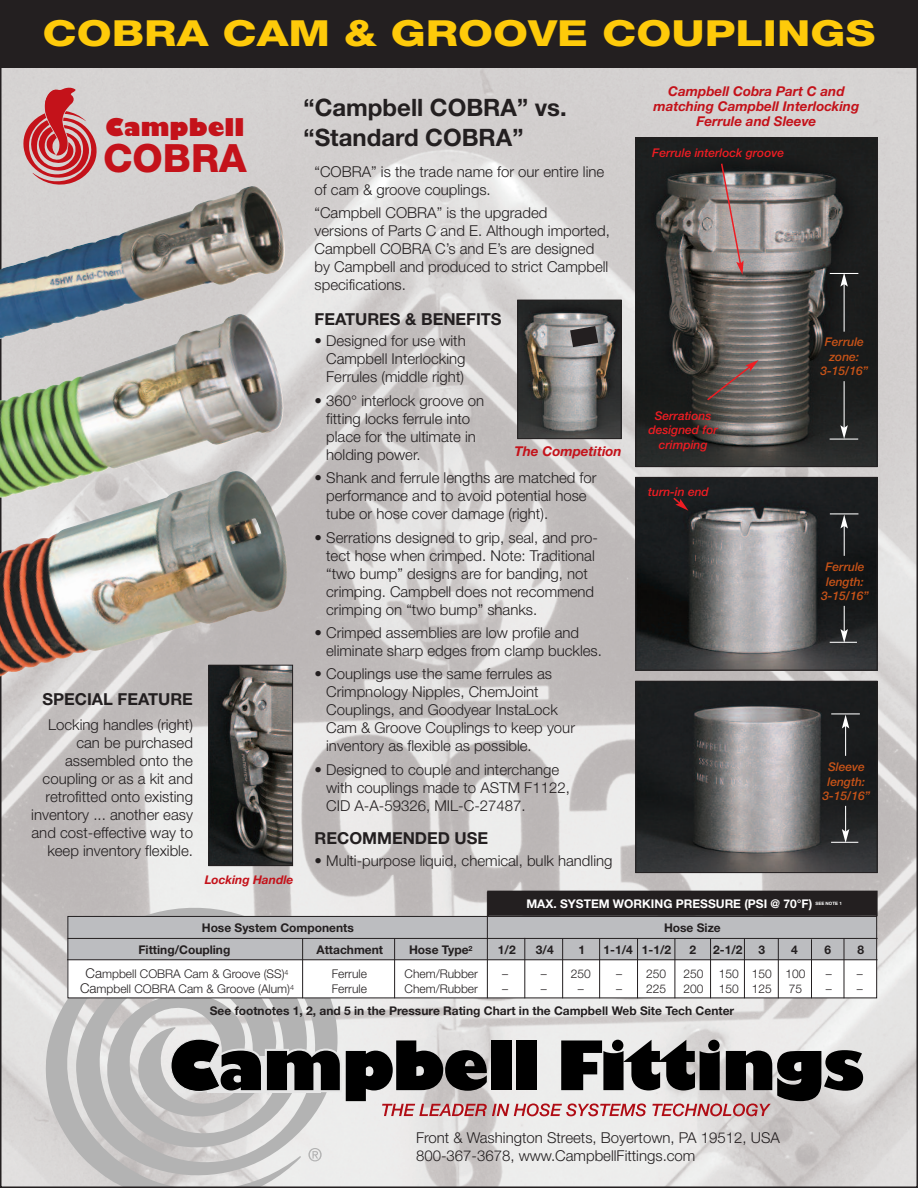
<style>
.page{position:relative;width:918px;height:1188px;background:#fff}
.page>*{position:absolute;margin:0;border:0;box-sizing:border-box;transform-origin:0 0}
.t1{font:800 39px "Helvetica Neue";color:#c4121a}
.t2{font:800 36px "Helvetica Neue";color:#feca0a;scale:1.25 1}
.t3{font:700 24px/30px "Helvetica Neue";color:#231f20}
.t4{font:800 24px "Gill Sans";color:#c4121a}
.t5{font:700 16.5px "Helvetica Neue";color:#231f20}
.t6{font:300 15px/18px "Helvetica Neue";color:#231f20}
.t7{font:italic 700 13.5px/15px "Helvetica Neue";color:#c4121a;text-align:center}
.t8{font:700 12px "Helvetica Neue";color:#231f20}
.t9{font:300 12px "Helvetica Neue";color:#231f20}
.t10{font:italic 500 12px/14.4px "Helvetica Neue";color:#c75318;text-align:center}
.t11{font:italic 500 12px/14.4px "Helvetica Neue";color:#ee1d23;text-align:center}
.t12{font:700 12px "Helvetica Neue";color:#fff}
.t13{font:italic 700 12px "Helvetica Neue";color:#c4121a}
.t14{font:700 4.5px "Helvetica Neue";color:#fff}
.s1{font-size:13.5px}
</style>
<div class="page">
<img style="left:3px;top:68px;width:912px;height:1117px">
<div style="left:0;top:0;width:918px;height:68px;background:#231f20"></div>
<svg style="left:76px;top:901px;width:268px;height:281px;background:#d5d4d4"></svg>
<svg style="left:44px;top:934px;width:267px;height:251px;background:#c6c5c5"></svg>
<svg style="left:308px;top:1148px;width:14px;height:13px"></svg>
<svg style="left:170px;top:1039px;width:693px;height:77px;background:#7f7878"></svg>
<svg style="left:22px;top:87px;width:75px;height:97px;background:#cd797d"></svg>
<img style="left:1px;top:184px;width:286px;height:162px">
<img style="left:1px;top:312px;width:284px;height:158px">
<img style="left:1px;top:470px;width:288px;height:235px">
<img style="left:637px;top:140px;width:239px;height:325px">
<div style="left:635px;top:138px;width:243px;height:329px;border:1px solid #231f20"></div>
<img style="left:637px;top:479px;width:239px;height:190px">
<div style="left:635px;top:477px;width:243px;height:194px;border:1px solid #231f20"></div>
<hr style="left:844px;top:381px;width:1px;height:47px;background:#fff">
<svg style="left:830px;top:425px;width:28px;height:15px"></svg>
<hr style="left:844px;top:284px;width:1px;height:48px;background:#fff">
<svg style="left:830px;top:273px;width:28px;height:14px"></svg>
<svg style="left:830px;top:606px;width:27px;height:37px"></svg>
<hr style="left:844px;top:526px;width:1px;height:30px;background:#fff">
<svg style="left:830px;top:513px;width:28px;height:15px"></svg>
<div style="left:68px;top:916px;width:810px;height:82px;background:#fff"></div>
<div style="left:68px;top:916px;width:810px;height:44px;background:#bcbdc0"></div>
<div style="left:488px;top:892px;width:389px;height:23px;background:#231f20"></div>
<div style="left:487px;top:891px;width:391px;height:25px;border:1px solid #231f20"></div>
<hr style="left:524px;top:938px;width:1px;height:60px;background:#231f20">
<hr style="left:302px;top:938px;width:1px;height:60px;background:#231f20">
<hr style="left:844px;top:938px;width:1px;height:60px;background:#231f20">
<hr style="left:562px;top:938px;width:1px;height:60px;background:#231f20">
<hr style="left:599px;top:938px;width:1px;height:60px;background:#231f20">
<hr style="left:637px;top:938px;width:1px;height:60px;background:#231f20">
<hr style="left:675px;top:938px;width:1px;height:60px;background:#231f20">
<hr style="left:710px;top:938px;width:1px;height:60px;background:#231f20">
<hr style="left:744px;top:938px;width:1px;height:60px;background:#231f20">
<hr style="left:778px;top:938px;width:1px;height:60px;background:#231f20">
<hr style="left:68px;top:938px;width:810px;height:1px;background:#231f20">
<div style="left:68px;top:916px;width:809px;height:82px;border:1px solid #231f20"></div>
<hr style="left:67px;top:959px;width:811px;height:1px;background:#231f20">
<hr style="left:394px;top:939px;width:1px;height:59px;background:#231f20">
<hr style="left:487px;top:892px;width:1px;height:106px;background:#231f20">
<hr style="left:811px;top:939px;width:1px;height:59px;background:#231f20">
<img style="left:210px;top:667px;width:81px;height:197px">
<div style="left:208px;top:665px;width:85px;height:201px;border:1px solid #231f20"></div>
<img style="left:637px;top:683px;width:238px;height:188px">
<div style="left:635px;top:681px;width:242px;height:192px;border:1px solid #231f20"></div>
<svg style="left:720px;top:162px;width:24px;height:113px;background:#998584"></svg>
<svg style="left:672px;top:496px;width:16px;height:15px"></svg>
<img style="left:519px;top:302px;width:101px;height:135px">
<div style="left:517px;top:300px;width:105px;height:139px;border:1px solid #231f20"></div>
<svg style="left:831px;top:806px;width:27px;height:37px"></svg>
<hr style="left:845px;top:726px;width:1px;height:30px;background:#fff">
<svg style="left:831px;top:713px;width:29px;height:15px"></svg>
<svg style="left:706px;top:360px;width:53px;height:42px;background:#6a5b58"></svg>
<svg style="left:570px;top:326px;width:28px;height:21px"></svg>
<h2 class="t2" style="left:43px;top:20px;width:668px">COBRA CAM &amp; GROOVE COUPLINGS</h2>
<h3 class="t4" style="left:105px;top:114px;width:141px">Campbell</h3>
<h1 class="t1" style="left:103px;top:144px;width:145px">COBRA</h1>
<p class="t5" style="left:43px;top:694px;width:152px">SPECIAL FEATURE</p>
<p class="t6" style="left:31px;top:717px;width:163px;text-align:right">Locking handles (right) can be purchased assembled onto the coupling or as a kit and retrofitted onto existing inventory ... another easy and cost-effective way to keep inventory flexible.</p>
<p class="t13" style="left:205px;top:876px;width:90px">Locking Handle</p>
<h3 class="t3" style="left:304px;top:95px;width:265px">“Campbell COBRA” vs. “Standard COBRA”</h3>
<p class="t6" style="left:315px;top:164px;width:291px">“COBRA” is the trade name for our entire line of cam &amp; groove couplings.</p>
<p class="t6" style="left:315px;top:205px;width:297px">“Campbell COBRA” is the upgraded<br>versions of Parts C and E. Although imported, Campbell COBRA C’s and E’s are designed by Campbell and produced to strict Campbell specifications.</p>
<p class="t5" style="left:315px;top:313px;width:189px">FEATURES &amp; BENEFITS</p>
<p class="t6" style="left:326px;top:334px;width:141px;text-align:justify;text-indent:-12px">• Designed for use with Campbell Interlocking Ferrules (middle right)</p>
<p class="t6" style="left:326px;top:393px;width:160px;text-indent:-12px">• 360° interlock groove on fitting locks ferrule into place for the ultimate in holding power.</p>
<p class="t6" style="left:326px;top:470px;width:272px;text-indent:-12px">• Shank and ferrule lengths are matched for performance and to avoid potential hose tube or hose cover damage (right).</p>
<p class="t6" style="left:326px;top:530px;width:273px;text-indent:-12px">• Serrations designed to grip, seal, and pro&shy;tect hose when crimped. Note: Traditional “two bump” designs are for banding, not crimping. Campbell does not recommend crimping on “two bump” shanks.</p>
<p class="t6" style="left:326px;top:625px;width:277px;text-indent:-12px">• Crimped assemblies are low profile and eliminate sharp edges from clamp buckles.</p>
<p class="t6" style="left:326px;top:667px;width:250px;text-indent:-12px">• Couplings use the same ferrules as Crimpnology Nipples, ChemJoint Couplings, and Goodyear InstaLock Cam &amp; Groove Couplings to keep your inventory as flexible as possible.</p>
<p class="t6" style="left:326px;top:762px;width:245px;text-indent:-12px">• Designed to couple and interchange with couplings made to ASTM F1122,<br>CID A-A-59326, MIL-C-27487.</p>
<p class="t7" style="left:514px;top:445px;width:109px">The Competition</p>
<p class="t5" style="left:315px;top:832px;width:175px">RECOMMENDED USE</p>
<p class="t6" style="left:315px;top:853px;width:299px">• Multi-purpose liquid, chemical, bulk handling</p>
<p class="t7" style="left:653px;top:85px;width:207px">Campbell Cobra Part C and matching Campbell Interlocking<br>Ferrule and Sleeve</p>
<p class="t11" style="left:652px;top:147px;width:133px">Ferrule interlock groove</p>
<p class="t11" style="left:648px;top:410px;width:71px">Serrations designed for crimping</p>
<p class="t11" style="left:648px;top:486px;width:62px">turn-in end</p>
<p class="t10" style="left:821px;top:336px;width:49px">Ferrule zone:<br>3-15/16”</p>
<p class="t10" style="left:821px;top:561px;width:49px">Ferrule length:<br>3-15/16”</p>
<p class="t10" style="left:823px;top:761px;width:49px">Sleeve length:<br>3-15/16”</p>
<p class="t12" style="left:526px;top:899px;width:287px">MAX. SYSTEM WORKING PRESSURE (PSI @ 70°F)</p>
<p class="t14" style="left:816px;top:902px;width:28px">SEE NOTE 1</p>
<p class="t8" style="left:202px;top:923px;width:154px">Hose System Components</p>
<p class="t8" style="left:664px;top:923px;width:58px">Hose Size</p>
<p class="t8" style="left:139px;top:946px;width:93px">Fitting/Coupling</p>
<p class="t8" style="left:317px;top:946px;width:68px">Attachment</p>
<p class="t8" style="left:409px;top:946px;width:65px">Hose Type<sup>2</sup></p>
<p class="t8" style="left:498px;top:946px;width:19px">1/2</p>
<p class="t8" style="left:536px;top:946px;width:19px">3/4</p>
<p class="t8" style="left:578px;top:946px;width:8px">1</p>
<p class="t8" style="left:604px;top:946px;width:69px">1-1/4 1-1/2</p>
<p class="t8" style="left:689px;top:946px;width:8px">2</p>
<p class="t8" style="left:713px;top:946px;width:31px">2-1/2</p>
<p class="t8" style="left:758px;top:946px;width:8px">3</p>
<p class="t8" style="left:791px;top:946px;width:8px">4</p>
<p class="t8" style="left:825px;top:946px;width:8px">6</p>
<p class="t8" style="left:857px;top:946px;width:8px">8</p>
<p class="t9" style="left:86px;top:964px;width:205px"><span class="s1">Ca</span>mpbell COBRA Cam &amp; Groove (SS)<sup>4</sup></p>
<p class="t9" style="left:332px;top:964px;width:37px">Ferrule</p>
<p class="t9" style="left:405px;top:964px;width:75px">Chem/Rubber</p>
<p class="t9" style="left:502px;top:964px;width:7px">–</p>
<p class="t9" style="left:541px;top:964px;width:52px">– 250</p>
<p class="t9" style="left:616px;top:964px;width:52px">– 250</p>
<p class="t9" style="left:683px;top:964px;width:22px">250</p>
<p class="t9" style="left:719px;top:964px;width:88px">150 150 100</p>
<p class="t9" style="left:826px;top:964px;width:39px">– –</p>
<p class="t9" style="left:80px;top:979px;width:216px"><span class="s1">Ca</span>mpbell COBRA Cam &amp; Groove (Alum)<sup>4</sup></p>
<p class="t9" style="left:332px;top:979px;width:37px">Ferrule</p>
<p class="t9" style="left:405px;top:979px;width:75px">Chem/Rubber</p>
<p class="t9" style="left:502px;top:979px;width:7px">–</p>
<p class="t9" style="left:541px;top:979px;width:7px">–</p>
<p class="t9" style="left:578px;top:979px;width:7px">–</p>
<p class="t9" style="left:616px;top:979px;width:52px">– 225</p>
<p class="t9" style="left:683px;top:979px;width:22px">200</p>
<p class="t9" style="left:719px;top:979px;width:55px">150 125</p>
<p class="t9" style="left:789px;top:979px;width:15px">75</p>
<p class="t9" style="left:826px;top:979px;width:39px">– –</p>
<p class="t8" style="left:210px;top:1007px;width:526px">See footnotes 1, 2, and 5 in the Pressure Rating Chart in the Campbell Web Site Tech Center</p>
<p class="t6" style="left:416px;top:1131px;width:365px">Front &amp; Washington Streets, Boyertown, PA 19512, USA<br>800-367-3678, www.CampbellFittings.com</p>
</div>
